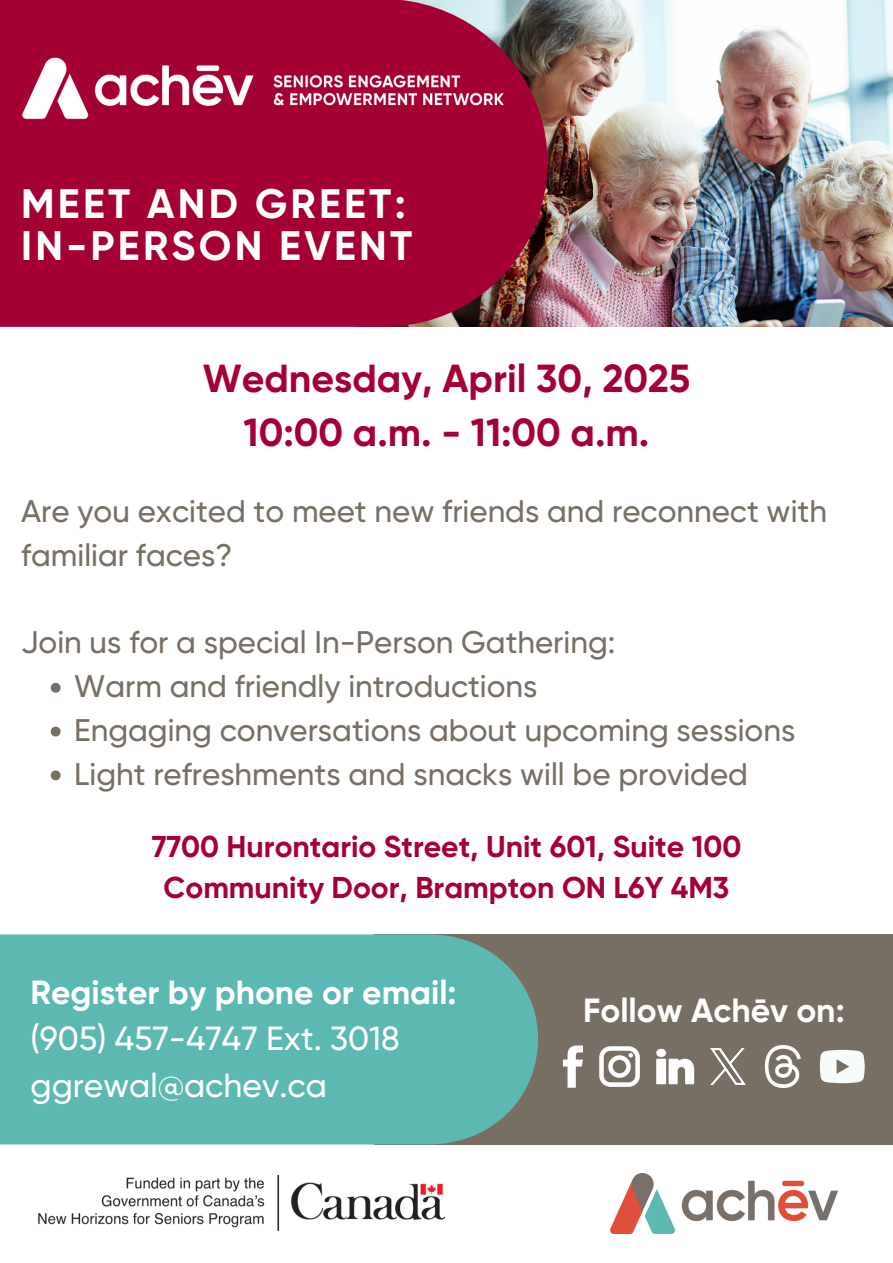
<style>
.page{position:relative;width:893px;height:1263px;background:#fff}
.page>*{position:absolute;margin:0;border:0;box-sizing:border-box;transform-origin:0 0}
.t1{font:700 41.1px/42.8px "Gilroy";letter-spacing:.08em;color:#fff}
.t2{font:700 39.08px/54.5px "Gilroy";color:#a50034;text-align:center}
.t3{font:700 33.53px "Gilroy";color:#fff}
.t4{font:500 33.45px/46.7px "Gilroy";color:#fff}
.t5{font:500 31.2px/43.8px "Gilroy";color:#776e64}
.t6{font:700 30.08px "Gilroy";color:#a50034}
.s1{font-weight:700}
</style>
<div class="page">
<img style="left:547px;top:0;width:346px;height:327px">
<svg style="left:0;top:0;width:547px;height:327px;background:#9e0735"></svg>
<img style="left:610px;top:1173px;width:227px;height:60px">
<div style="left:375px;top:934px;width:518px;height:210px;background:#776e64"></div>
<div style="left:0;top:934px;width:538px;height:210px;background:#5cb8b2"></div>
<img style="left:15px;top:6px;width:502px;height:170px">
<svg style="left:563px;top:1045px;width:20px;height:43px"></svg>
<svg style="left:599px;top:1046px;width:41px;height:41px"></svg>
<svg style="left:656px;top:1049px;width:38px;height:35px"></svg>
<img style="left:710px;top:1048px;width:35px;height:37px">
<img style="left:764px;top:1046px;width:37px;height:41px">
<svg style="left:820px;top:1050px;width:45px;height:33px"></svg>
<svg style="left:51px;top:683px;width:10px;height:10px"></svg>
<svg style="left:51px;top:727px;width:10px;height:9px"></svg>
<svg style="left:51px;top:770px;width:10px;height:10px"></svg>
<img style="left:38px;top:1175px;width:406px;height:56px">
<p class="t1" style="left:21px;top:182px;width:393px">MEET AND GREET:<br>IN-PERSON EVENT</p>
<p class="t2" style="left:203px;top:351px;width:489px">Wednesday, April 30, 2025<br>10:00 a.m. - 11:00 a.m.</p>
<p class="t5" style="left:21px;top:489px;width:807px">Are you excited to meet new friends and reconnect with familiar faces?</p>
<h2 class="t5" style="left:21px;top:621px;width:596px">Join us for a special In-Person Gathering:</h2>
<h3 class="t5" style="left:74px;top:664px;width:465px">Warm and friendly introductions</h3>
<h3 class="t5" style="left:74px;top:708px;width:722px">Engaging conversations about upcoming sessions</h3>
<p class="t5" style="left:74px;top:752px;width:675px">Light refreshments and snacks will be provided</p>
<p class="t6" style="left:152px;top:828px;width:591px">7700 Hurontario Street, Unit 601, Suite 100</p>
<p class="t6" style="left:164px;top:870px;width:567px">Community Door, Brampton ON L6Y 4M3</p>
<p class="t4" style="left:31px;top:969px;width:427px"><span class="s1">Register by phone or email: </span>(905) 457-4747 Ext. 3018 ggrewal@achev.ca</p>
<h1 class="t3" style="left:583px;top:990px;width:263px">Follow Achēv on:</h1>
</div>
